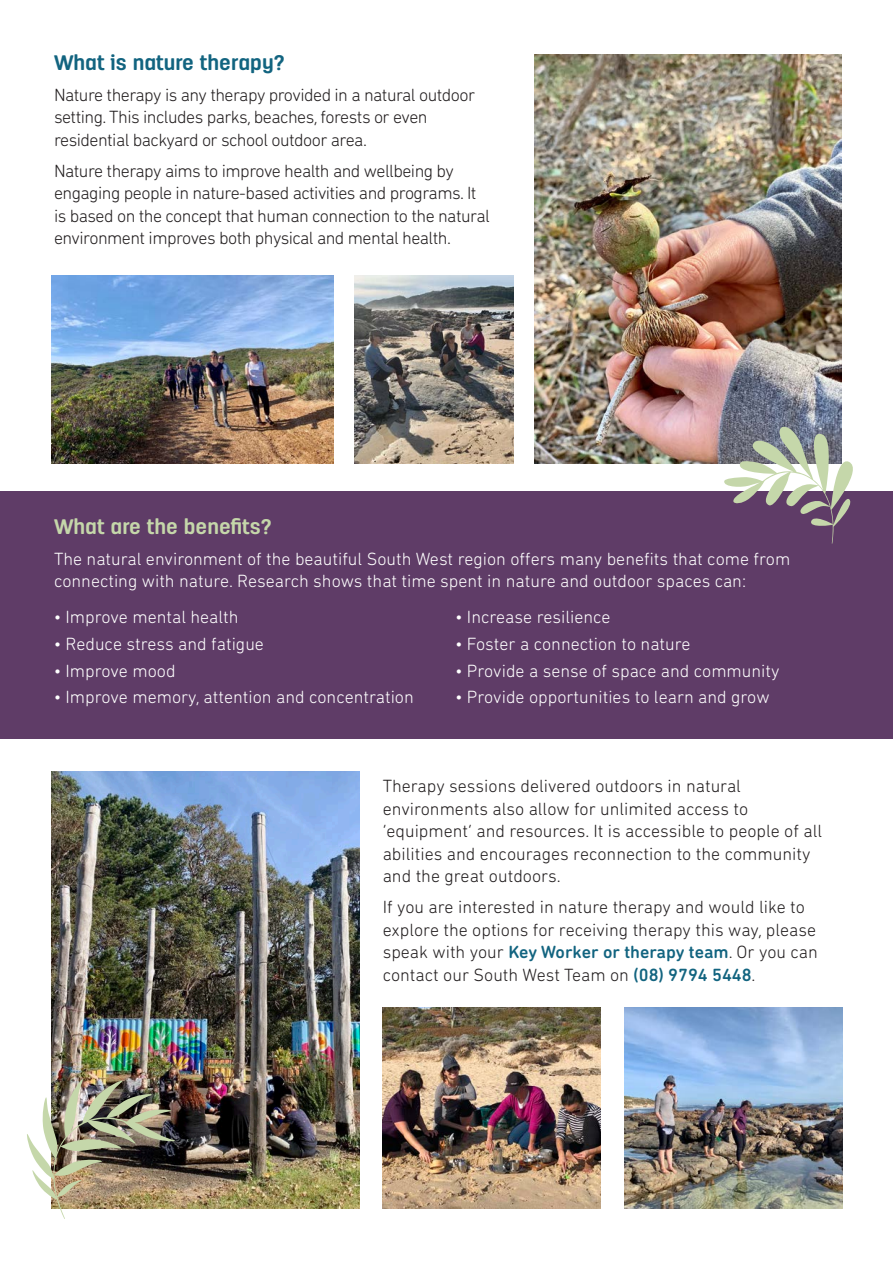
<style>
.page{position:relative;width:893px;height:1263px;background:#fff}
.page>*{position:absolute;margin:0;border:0;box-sizing:border-box;transform-origin:0 0}
.infocus_P{font:700 21px "Antartida Rounded";color:#126480}
.infocus_P-2{font:700 21px "Antartida Rounded";color:#c5d7aa}
.infocus_P-3{font:300 18px/22.5px "DIN Next Rounded LT Pro";color:#231f20}
.infocus_P-4{font:300 18px/22.5px "DIN Next Rounded LT Pro";color:#fff}
.infocus_P-5{font:300 18px/22.5px "DIN Next Rounded LT Pro";letter-spacing:-.02em;color:#231f20}
.s1{font-weight:500;color:#126480}
</style>
<div class="page">
<div style="left:0;top:491px;width:893px;height:247px;background:#5f3c67"></div>
<img style="left:52px;top:276px;width:281px;height:188px">
<img style="left:355px;top:276px;width:158px;height:188px">
<img style="left:383px;top:1007px;width:218px;height:202px">
<img style="left:624px;top:1007px;width:218px;height:202px">
<img style="left:535px;top:54px;width:307px;height:410px">
<svg style="left:723px;top:420px;width:130px;height:124px"></svg>
<img style="left:52px;top:772px;width:307px;height:437px">
<img style="left:27px;top:1078px;width:148px;height:141px">
<p class="infocus_P" style="left:54px;top:51px;width:232px">What is nature therapy?</p>
<p class="infocus_P-5" style="left:54px;top:83px;width:423px">Nature therapy is any therapy provided in a natural outdoor setting. This includes parks, beaches, forests or even residential backyard or school outdoor area.</p>
<p class="infocus_P-5" style="left:54px;top:159px;width:437px">Nature therapy aims to improve health and wellbeing by engaging people in nature-based activities and programs. It is based on the concept that human connection to the natural environment improves both physical and mental health.</p>
<p class="infocus_P-2" style="left:54px;top:515px;width:219px">What are the benefits?</p>
<p class="infocus_P-4" style="left:54px;top:547px;width:738px">The natural environment of the beautiful South West region offers many benefits that come from connecting with nature. Research shows that time spent in nature and outdoor spaces can:</p>
<p class="infocus_P-4" style="left:54px;top:605px;width:186px">• Improve mental health</p>
<p class="infocus_P-4" style="left:54px;top:632px;width:212px">• Reduce stress and fatigue</p>
<p class="infocus_P-4" style="left:54px;top:659px;width:123px">• Improve mood</p>
<p class="infocus_P-4" style="left:54px;top:686px;width:361px">• Improve memory, attention and concentration</p>
<p class="infocus_P-4" style="left:455px;top:605px;width:157px">• Increase resilience</p>
<p class="infocus_P-4" style="left:455px;top:632px;width:237px">• Foster a connection to nature</p>
<p class="infocus_P-4" style="left:455px;top:659px;width:326px">• Provide a sense of space and community</p>
<p class="infocus_P-4" style="left:455px;top:686px;width:316px">• Provide opportunities to learn and grow</p>
<p class="infocus_P-3" style="left:383px;top:775px;width:441px">Therapy sessions delivered outdoors in natural environments also allow for unlimited access to ‘equipment’ and resources. It is accessible to people of all abilities and encourages reconnection to the community and the great outdoors.</p>
<p class="infocus_P-3" style="left:383px;top:896px;width:436px">If you are interested in nature therapy and would like to explore the options for receiving therapy this way, please speak with your <span class="s1">Key Worker or therapy team</span>. Or you can contact our South West Team on <span class="s1">(08) 9794 5448</span>.</p>
</div>
